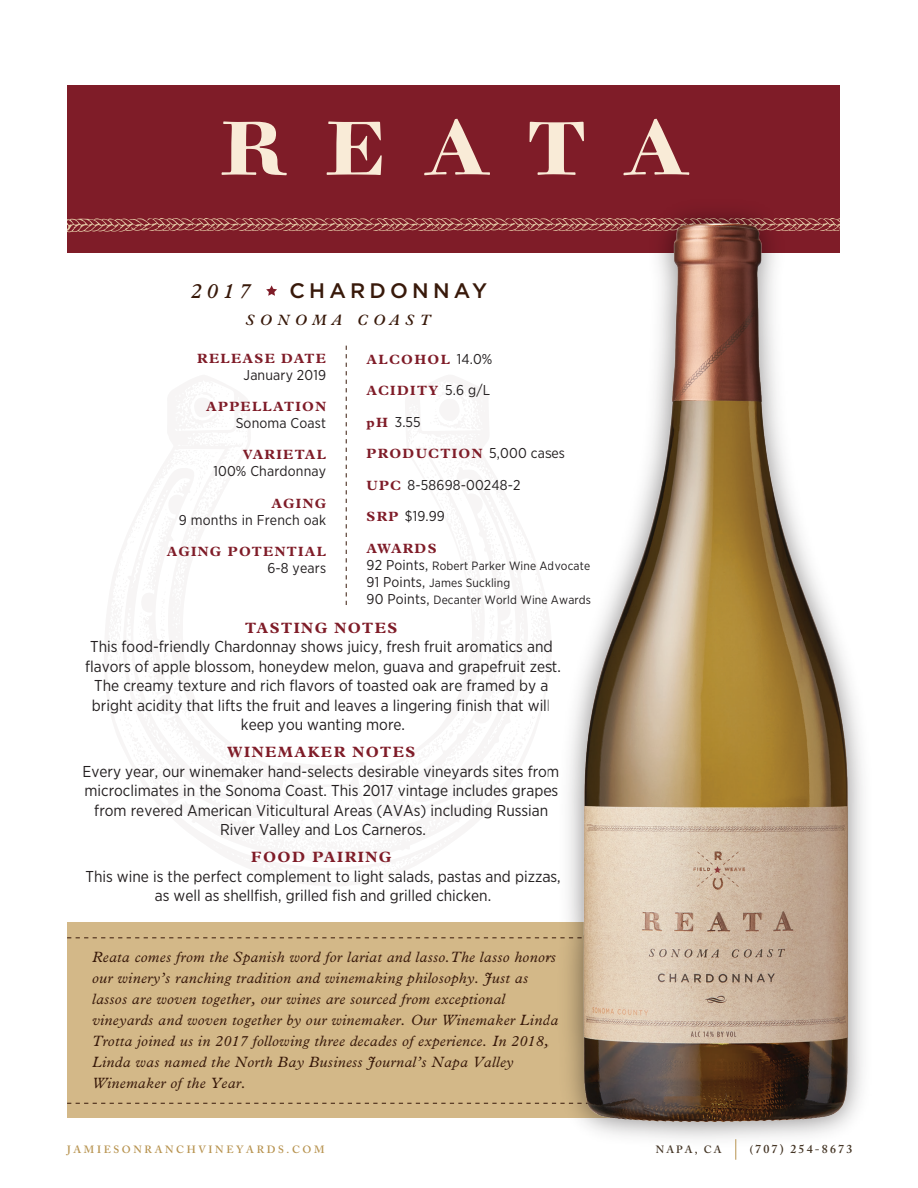
<style>
.page{position:relative;width:918px;height:1188px;background:#fff}
.page>*{position:absolute;margin:0;border:0;box-sizing:border-box;transform-origin:0 0}
.t1{font:500 21px "Gotham";letter-spacing:.2em;color:#38190a}
.t2{font:italic 600 21px "Plantin";color:#38190a}
.t3{font:15.75px/19.5px "Gotham Narrow";color:#231f20;text-align:center}
.t4{font:italic 15px/21px "Plantin";letter-spacing:.025em;color:#38190a}
.t5{font:700 15px "Plantin";letter-spacing:.1em;color:#7f1c28}
.t6{font:italic 600 15px "Plantin";letter-spacing:.36em;color:#38190a}
.t7{font:14.25px "Gotham Narrow";letter-spacing:.01em;color:#231f20}
.t8{font:700 13.5px "Plantin";letter-spacing:.1em;color:#7f1c28}
.t9{font:12px/17.1px "Gotham Narrow";letter-spacing:.01em;color:#231f20}
.t10{font:600 12px "Adobe Caslon";letter-spacing:.18em;color:#443525}
.t11{font:600 10.5px "Adobe Caslon";letter-spacing:.25em;color:#b89451}
.t12{font:600 10.5px "Adobe Caslon";letter-spacing:.2em;color:#443525}
.s1{font-family:"Gotham Narrow";font-weight:400;font-size:14.25px;color:#231f20}
.s2{font-family:"Plantin";font-weight:700;font-size:13.5px;color:#7f1c28}
.s3{font-size:14.25px}
.s4{font-size:10.5px}
</style>
<div class="page">
<div style="left:67px;top:922px;width:730px;height:196px;background:#d3b888"></div>
<svg style="left:67px;top:938px;width:481px;height:1px"></svg>
<svg style="left:67px;top:1103px;width:481px;height:1px"></svg>
<div style="left:67px;top:85px;width:773px;height:168px;background:#7f1c28"></div>
<svg style="left:67px;top:218px;width:481px;height:15px"></svg>
<svg style="left:222px;top:121px;width:65px;height:54px"></svg>
<svg style="left:327px;top:121px;width:55px;height:54px"></svg>
<svg style="left:424px;top:119px;width:66px;height:56px"></svg>
<svg style="left:530px;top:122px;width:54px;height:53px"></svg>
<svg style="left:624px;top:119px;width:65px;height:56px"></svg>
<svg style="left:266px;top:285px;width:11px;height:11px"></svg>
<svg style="left:346px;top:346px;width:1px;height:259px"></svg>
<img style="left:548px;top:213px;width:315px;height:944px">
<img style="left:579px;top:221px;width:272px;height:902px">
<svg style="left:735px;top:1139px;width:1px;height:21px"></svg>
<h1 class="t2" style="left:190px;top:279px;width:62px">2017</h1>
<h1 class="t1" style="left:290px;top:278px;width:199px">CHARDONNAY</h1>
<p class="t6" style="left:246px;top:312px;width:187px">SONOMA COAST</p>
<p class="t8" style="left:197px;top:350px;width:130px">RELEASE DATE</p>
<p class="t7" style="left:244px;top:366px;width:84px">January 2019</p>
<p class="t8" style="left:206px;top:398px;width:121px">APPELLATION</p>
<p class="t7" style="left:236px;top:414px;width:92px">Sonoma Coast</p>
<p class="t8" style="left:243px;top:447px;width:85px">VARIETAL</p>
<p class="t7" style="left:213px;top:463px;width:114px">100% Chardonnay</p>
<p class="t8" style="left:272px;top:495px;width:56px">AGING</p>
<p class="t7" style="left:179px;top:511px;width:149px">9 months in French oak</p>
<p class="t8" style="left:167px;top:543px;width:161px">AGING POTENTIAL</p>
<p class="t7" style="left:267px;top:559px;width:60px">6-8 years</p>
<p class="t8" style="left:367px;top:351px;width:127px">ALCOHOL <span class="s1">14.0%</span></p>
<p class="t8" style="left:367px;top:383px;width:125px">ACIDITY <span class="s1">5.6 g/L</span></p>
<p class="t7" style="left:367px;top:413px;width:56px"><span class="s2">pH</span> 3.55</p>
<p class="t8" style="left:367px;top:446px;width:200px">PRODUCTION <span class="s1">5,000 cases</span></p>
<p class="t7" style="left:367px;top:476px;width:156px"><span class="s2">UPC</span> 8-58698-00248-2</p>
<p class="t7" style="left:367px;top:507px;width:80px"><span class="s2">SRP</span> $19.99</p>
<p class="t8" style="left:367px;top:540px;width:72px">AWARDS</p>
<p class="t9" style="left:367px;top:557px;width:226px"><span class="s3">92 Points,</span> Robert Parker Wine Advocate<br><span class="s3">91 Points,</span> James Suckling<br><span class="s3">90 Points,</span> Decanter World Wine Awards</p>
<p class="t5" style="left:245px;top:619px;width:154px">TASTING NOTES</p>
<p class="t3" style="left:85px;top:637px;width:477px">This food-friendly Chardonnay shows juicy, fresh fruit aromatics and flavors of apple blossom, honeydew melon, guava and grapefruit zest.<br>The creamy texture and rich flavors of toasted oak are framed by a bright acidity that lifts the fruit and leaves a lingering finish that will keep you wanting more.</p>
<p class="t5" style="left:227px;top:743px;width:190px">WINEMAKER NOTES</p>
<p class="t3" style="left:83px;top:761px;width:479px">Every year, our winemaker hand-selects desirable vineyards sites from microclimates in the Sonoma Coast. This 2017 vintage includes grapes from revered American Viticultural Areas (AVAs) including Russian River Valley and Los Carneros.</p>
<p class="t5" style="left:251px;top:848px;width:142px">FOOD PAIRING</p>
<p class="t3" style="left:85px;top:866px;width:477px">This wine is the perfect complement to light salads, pastas and pizzas, as well as shellfish, grilled fish and grilled chicken.</p>
<p class="t4" style="left:92px;top:946px;width:468px">Reata comes from the Spanish word for lariat and lasso.The lasso honors our winery’s ranching tradition and winemaking philosophy. Just as lassos are woven together, our wines are sourced from exceptional vineyards and woven together by our winemaker. Our Winemaker Linda Trotta joined us in 2017 following three decades of experience. In 2018, Linda was named the North Bay Business Journal’s Napa Valley Winemaker of the Year.</p>
<p class="t11" style="left:67px;top:1143px;width:259px">JAMIESONRANCHVINEYARDS.COM</p>
<p class="t12" style="left:656px;top:1143px;width:67px">NAPA, CA</p>
<p class="t10" style="left:750px;top:1142px;width:104px"><span class="s4">(</span>707) 254-8673</p>
</div>
